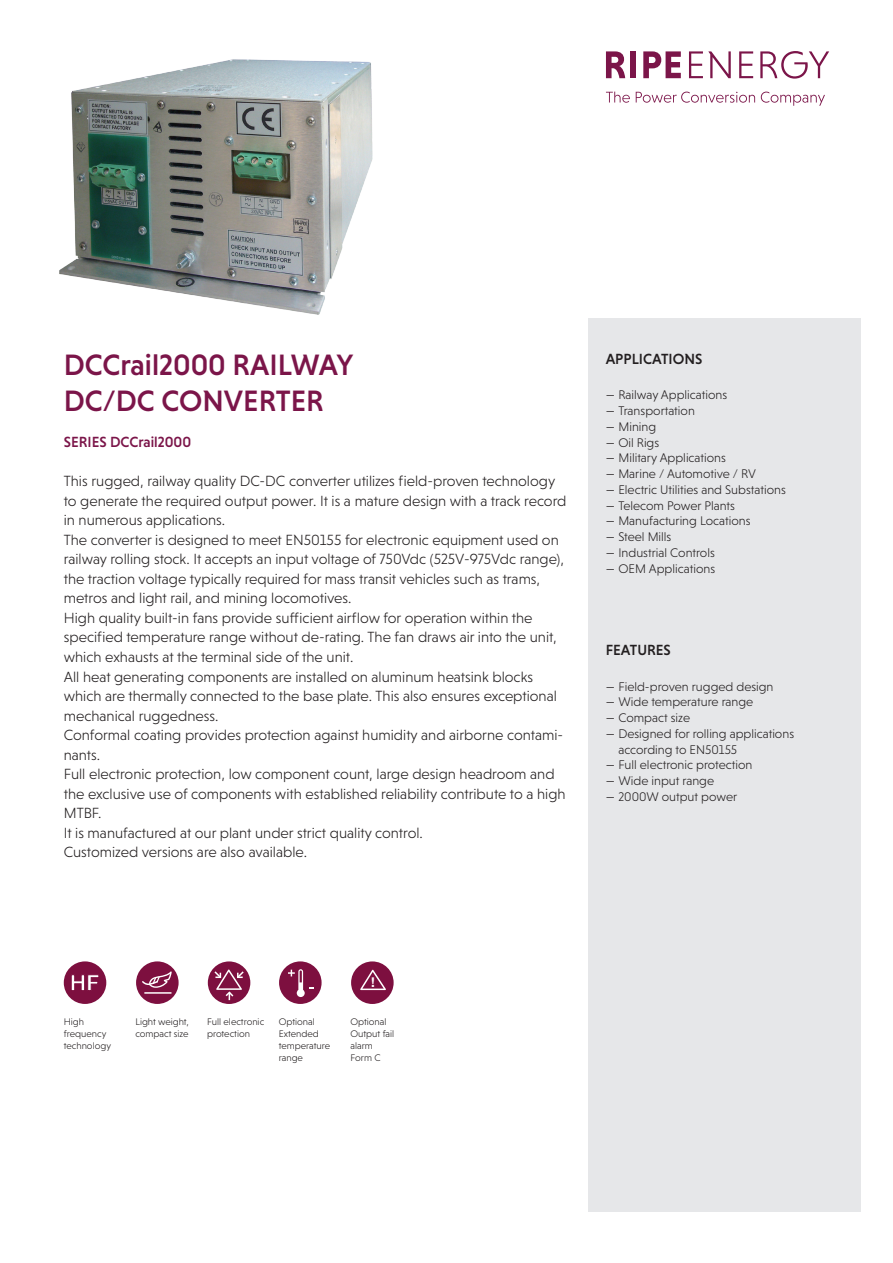
<style>
.page{position:relative;width:893px;height:1263px;background:#fff}
.page>*{position:absolute;margin:0;border:0;box-sizing:border-box;transform-origin:0 0}
.t1{font:500 30px/36px "Niveau Grotesk";color:#7b1549}
.t2{font:300 15px/19.5px "Niveau Grotesk";color:#231f20}
.t3{font:500 15px "Niveau Grotesk";color:#231f20}
.t4{font:500 15px "Niveau Grotesk";color:#7b1549}
.t5{font:700 13.5px "Helvetica Neue";color:#fff}
.t6{font:300 12.75px/15.8px "Niveau Grotesk";color:#231f20}
.t7{font:300 9.75px/12px "Niveau Grotesk";color:#231f20}
</style>
<div class="page">
<div style="left:588px;top:319px;width:273px;height:893px;background:#e6e7e9"></div>
<svg style="left:606px;top:51px;width:19px;height:27px"></svg>
<div style="left:631px;top:51px;width:5px;height:27px;background:#7b1549"></div>
<svg style="left:643px;top:51px;width:38px;height:27px"></svg>
<svg style="left:689px;top:51px;width:42px;height:27px"></svg>
<svg style="left:739px;top:51px;width:14px;height:27px"></svg>
<svg style="left:760px;top:51px;width:69px;height:28px"></svg>
<svg style="left:606px;top:92px;width:24px;height:11px"></svg>
<svg style="left:636px;top:92px;width:119px;height:11px"></svg>
<svg style="left:761px;top:92px;width:64px;height:14px"></svg>
<div style="left:64px;top:961px;width:42px;height:43px;background:#7d0f3f;border-radius:50%"></div>
<svg style="left:71px;top:974px;width:28px;height:17px"></svg>
<div style="left:136px;top:961px;width:43px;height:43px;background:#7d0f3f;border-radius:50%"></div>
<hr style="left:144px;top:992px;width:27px;height:2px;background:#fff">
<svg style="left:142px;top:971px;width:30px;height:17px"></svg>
<div style="left:279px;top:961px;width:43px;height:43px;background:#7d0f3f;border-radius:50%"></div>
<svg style="left:288px;top:969px;width:26px;height:28px"></svg>
<div style="left:208px;top:961px;width:42px;height:43px;background:#7d0f3f;border-radius:50%"></div>
<svg style="left:214px;top:969px;width:30px;height:31px"></svg>
<div style="left:351px;top:961px;width:43px;height:43px;background:#7d0f3f;border-radius:50%"></div>
<svg style="left:360px;top:970px;width:26px;height:20px"></svg>
<img style="left:59px;top:59px;width:314px;height:256px">
<h1 class="t1" style="left:64px;top:347px;width:291px">DCCrail2000 RAILWAY<br>DC/DC CONVERTER</h1>
<p class="t4" style="left:64px;top:434px;width:129px">SERIES DCCrail2000</p>
<p class="t2" style="left:64px;top:472px;width:504px">This rugged, railway quality DC-DC converter utilizes field-proven technology to generate the required output power. It is a mature design with a track record in numerous applications.<br>The converter is designed to meet EN50155 for electronic equipment used on railway rolling stock. It accepts an input voltage of 750Vdc (525V-975Vdc range), the traction voltage typically required for mass transit vehicles such as trams, metros and light rail, and mining locomotives.<br>High quality built-in fans provide sufficient airflow for operation within the specified temperature range without de-rating. The fan draws air into the unit, which exhausts at the terminal side of the unit.<br>All heat generating components are installed on aluminum heatsink blocks which are thermally connected to the base plate. This also ensures exceptional mechanical ruggedness.<br>Conformal coating provides protection against humidity and airborne contami&shy;nants.<br>Full electronic protection, low component count, large design headroom and the exclusive use of components with established reliability contribute to a high MTBF.<br>It is manufactured at our plant under strict quality control.<br>Customized versions are also available.</p>
<p class="t3" style="left:606px;top:350px;width:98px">APPLICATIONS</p>
<p class="t6" style="left:606px;top:387px;width:123px">— Railway Applications</p>
<p class="t6" style="left:606px;top:403px;width:91px">— Transportation</p>
<p class="t6" style="left:606px;top:419px;width:52px">— Mining</p>
<p class="t6" style="left:606px;top:434px;width:55px">— Oil Rigs</p>
<p class="t6" style="left:606px;top:450px;width:122px">— Military Applications</p>
<p class="t6" style="left:606px;top:466px;width:152px">— Marine / Automotive / RV</p>
<p class="t6" style="left:606px;top:482px;width:182px">— Electric Utilities and Substations</p>
<p class="t6" style="left:606px;top:497px;width:131px">— Telecom Power Plants</p>
<p class="t6" style="left:606px;top:513px;width:146px">— Manufacturing Locations</p>
<p class="t6" style="left:606px;top:529px;width:67px">— Steel Mills</p>
<p class="t6" style="left:606px;top:545px;width:111px">— Industrial Controls</p>
<p class="t6" style="left:606px;top:560px;width:111px">— OEM Applications</p>
<p class="t3" style="left:606px;top:641px;width:67px">FEATURES</p>
<p class="t6" style="left:606px;top:678px;width:169px">— Field-proven rugged design</p>
<p class="t6" style="left:606px;top:694px;width:149px">— Wide temperature range</p>
<p class="t6" style="left:606px;top:710px;width:86px">— Compact size</p>
<p class="t6" style="left:618px;top:725px;width:177px;text-indent:-13px">— Designed for rolling applications according to EN50155</p>
<p class="t6" style="left:606px;top:757px;width:148px">— Full electronic protection</p>
<p class="t6" style="left:606px;top:773px;width:110px">— Wide input range</p>
<p class="t6" style="left:606px;top:788px;width:133px">— 2000W output power</p>
<p class="t5" style="left:371px;top:971px;width:5px">!</p>
<p class="t7" style="left:64px;top:1016px;width:49px">High frequency technology</p>
<p class="t7" style="left:135px;top:1016px;width:55px">Light weight, compact size</p>
<p class="t7" style="left:207px;top:1016px;width:59px">Full electronic protection</p>
<p class="t7" style="left:279px;top:1016px;width:53px">Optional<br>Extended temperature range</p>
<p class="t7" style="left:350px;top:1016px;width:45px">Optional<br>Output fail alarm<br>Form C</p>
</div>
